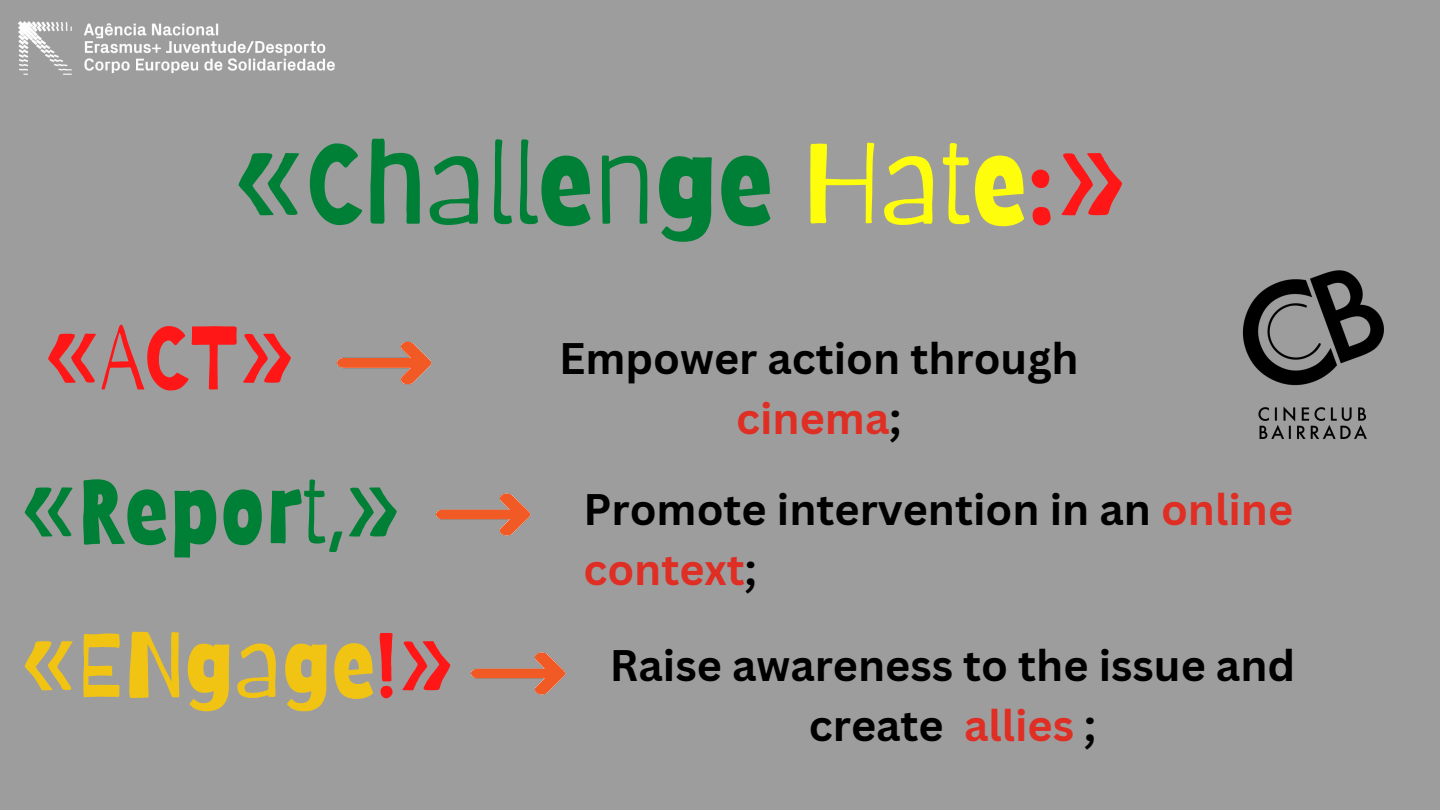
<style>
.page{position:relative;width:1440px;height:810px;background:#9e9d9d}
.page>*{position:absolute;margin:0;border:0;box-sizing:border-box;transform-origin:0 0}
.t1{font:114px "Barriecito";color:#008037}
.t2{font:90px "Barriecito";color:#008037}
.t3{font:90px "Barriecito";color:#f1c414}
.t4{font:90px "Barriecito";color:#ff1616}
.t5{font:700 43px/60px "Canva Sans";color:#000;text-align:center}
.s1{color:#fefd0b}
.s2{color:#ff1616}
.s3{color:#df2e24}
</style>
<div class="page">
<img style="left:337px;top:341px;width:95px;height:44px">
<img style="left:436px;top:493px;width:95px;height:43px">
<img style="left:471px;top:652px;width:95px;height:43px">
<img style="left:18px;top:21px;width:317px;height:54px">
<img style="left:1242px;top:270px;width:142px;height:169px">
<p class="t1" style="left:235px;top:114px;width:891px">«Challenge <span class="s1">Hate</span><span class="s2">:»</span></p>
<p class="t4" style="left:46px;top:303px;width:249px">«ACT»</p>
<p class="t2" style="left:22px;top:457px;width:378px">«Report,»</p>
<p class="t3" style="left:22px;top:610px;width:432px">«ENgage<span class="s2">!»</span></p>
<p class="t5" style="left:559px;top:328px;width:521px">Empower action through <span class="s3">cinema</span>;</p>
<p class="t5" style="left:584px;top:478px;width:711px;text-align:left">Promote intervention in an <span class="s3">online context</span>;</p>
<p class="t5" style="left:610px;top:634px;width:687px">Raise awareness to the issue and create <span class="s3">allies</span> ;</p>
</div>
